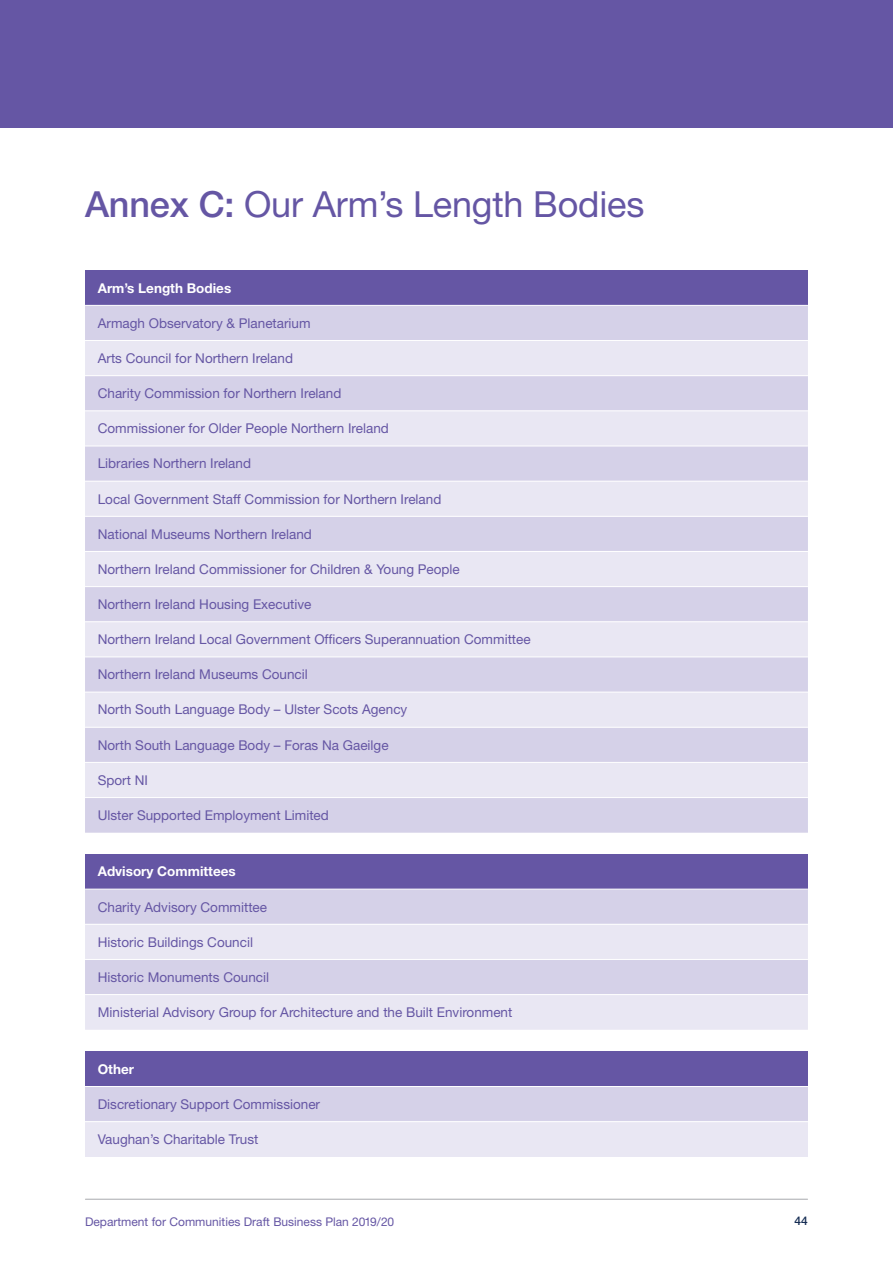
<style>
.page{position:relative;width:893px;height:1263px;background:#fff}
.page>*{position:absolute;margin:0;border:0;box-sizing:border-box;transform-origin:0 0}
.t1{font:36px "Helvetica Neue LT Std";letter-spacing:-.005em;color:#6556a4}
.t2{font:13.5px "Helvetica Neue LT Std";color:#6556a4}
.t3{font:700 13.5px "Helvetica Neue LT Std";color:#fff}
.t4{font:12px "Helvetica Neue LT Std";color:#6556a4}
.t5{font:500 12px "Helvetica Neue LT Std";color:#152c53}
.s1{font-weight:500}
</style>
<div class="page">
<div style="left:0;top:0;width:893px;height:128px;background:#6556a4"></div>
<hr style="left:85px;top:1199px;width:722px;height:1px;background:#a8a9ad">
<div style="left:85px;top:270px;width:723px;height:35px;background:#6556a4"></div>
<div style="left:85px;top:306px;width:723px;height:527px;background:#d5d1e8"></div>
<svg style="left:85px;top:341px;width:723px;height:456px;background:#dfddee"></svg>
<hr style="left:85px;top:797px;width:723px;height:1px;background:#fff">
<hr style="left:85px;top:340px;width:723px;height:1px;background:#fff">
<hr style="left:85px;top:375px;width:723px;height:1px;background:#fff">
<hr style="left:85px;top:410px;width:723px;height:1px;background:#fff">
<hr style="left:85px;top:446px;width:723px;height:1px;background:#fff">
<hr style="left:85px;top:481px;width:723px;height:1px;background:#fff">
<hr style="left:85px;top:516px;width:723px;height:1px;background:#fff">
<hr style="left:85px;top:551px;width:723px;height:1px;background:#fff">
<hr style="left:85px;top:586px;width:723px;height:1px;background:#fff">
<hr style="left:85px;top:621px;width:723px;height:1px;background:#fff">
<hr style="left:85px;top:656px;width:723px;height:1px;background:#fff">
<hr style="left:85px;top:692px;width:723px;height:1px;background:#fff">
<hr style="left:85px;top:727px;width:723px;height:1px;background:#fff">
<hr style="left:85px;top:762px;width:723px;height:1px;background:#fff">
<div style="left:85px;top:854px;width:723px;height:35px;background:#6556a4"></div>
<div style="left:85px;top:890px;width:723px;height:34px;background:#d5d1e8"></div>
<svg style="left:85px;top:925px;width:723px;height:105px;background:#e2dfef"></svg>
<hr style="left:85px;top:959px;width:723px;height:1px;background:#fff">
<hr style="left:85px;top:994px;width:723px;height:1px;background:#fff">
<div style="left:85px;top:1051px;width:723px;height:35px;background:#6556a4"></div>
<div style="left:85px;top:1086px;width:723px;height:36px;background:#d5d1e8"></div>
<div style="left:85px;top:1122px;width:723px;height:35px;background:#e9e7f3"></div>
<hr style="left:85px;top:1121px;width:723px;height:1px;background:#fff">
<hr style="left:85px;top:1086px;width:723px;height:1px;background:#fff">
<p class="t1" style="left:85px;top:183px;width:561px"><span class="s1">Annex C:</span> Our Arm’s Length Bodies</p>
<p class="t3" style="left:98px;top:279px;width:135px">Arm’s Length Bodies</p>
<p class="t2" style="left:98px;top:315px;width:214px">Armagh Observatory &amp; Planetarium</p>
<p class="t2" style="left:98px;top:350px;width:197px">Arts Council for Northern Ireland</p>
<p class="t2" style="left:98px;top:385px;width:245px">Charity Commission for Northern Ireland</p>
<p class="t2" style="left:98px;top:420px;width:293px">Commissioner for Older People Northern Ireland</p>
<p class="t2" style="left:98px;top:455px;width:155px">Libraries Northern Ireland</p>
<p class="t2" style="left:98px;top:491px;width:345px">Local Government Staff Commission for Northern Ireland</p>
<p class="t2" style="left:98px;top:526px;width:216px">National Museums Northern Ireland</p>
<p class="t2" style="left:98px;top:561px;width:364px">Northern Ireland Commissioner for Children &amp; Young People</p>
<p class="t2" style="left:98px;top:596px;width:215px">Northern Ireland Housing Executive</p>
<p class="t2" style="left:98px;top:631px;width:434px">Northern Ireland Local Government Officers Superannuation Committee</p>
<p class="t2" style="left:98px;top:666px;width:212px">Northern Ireland Museums Council</p>
<p class="t2" style="left:98px;top:702px;width:311px">North South Language Body – Ulster Scots Agency</p>
<p class="t2" style="left:98px;top:737px;width:292px">North South Language Body – Foras Na Gaeilge</p>
<p class="t2" style="left:98px;top:772px;width:52px">Sport NI</p>
<p class="t2" style="left:98px;top:807px;width:233px">Ulster Supported Employment Limited</p>
<p class="t3" style="left:98px;top:863px;width:139px">Advisory Committees</p>
<p class="t2" style="left:98px;top:899px;width:171px">Charity Advisory Committee</p>
<p class="t2" style="left:98px;top:934px;width:157px">Historic Buildings Council</p>
<p class="t2" style="left:98px;top:969px;width:173px">Historic Monuments Council</p>
<p class="t2" style="left:98px;top:1004px;width:416px">Ministerial Advisory Group for Architecture and the Built Environment</p>
<p class="t3" style="left:98px;top:1060px;width:38px">Other</p>
<p class="t2" style="left:98px;top:1096px;width:224px">Discretionary Support Commissioner</p>
<p class="t2" style="left:98px;top:1131px;width:162px">Vaughan’s Charitable Trust</p>
<p class="t4" style="left:85px;top:1214px;width:311px">Department for Communities Draft Business Plan 2019/20</p>
<p class="t5" style="left:795px;top:1214px;width:15px">44</p>
</div>
